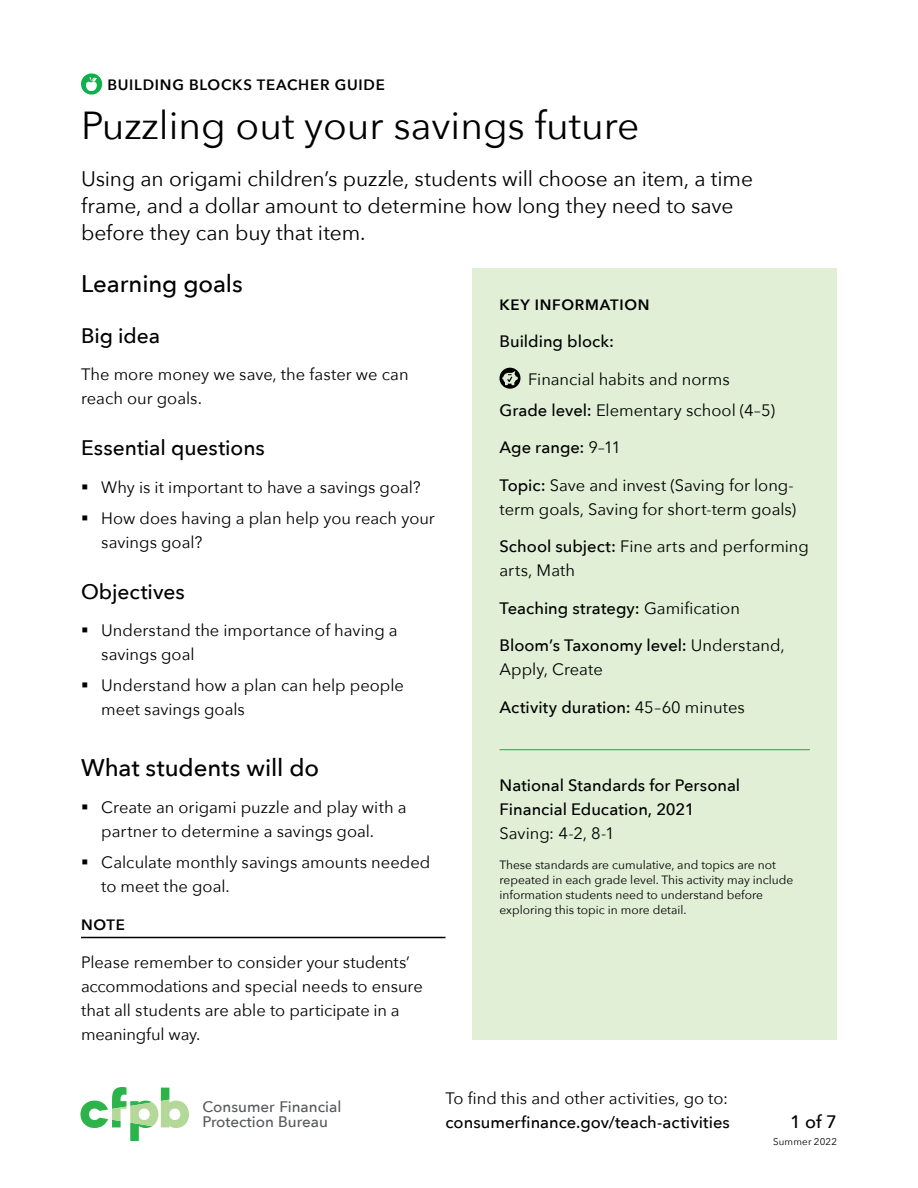
<style>
.page{position:relative;width:918px;height:1188px;background:#fff}
.page>*{position:absolute;margin:0;border:0;box-sizing:border-box;transform-origin:0 0}
.t1{font:39px "Avenir Next";color:#000}
.t2{font:500 24px "Avenir Next";letter-spacing:-.005em;color:#000}
.t3{font:21px/27px "Avenir Next";letter-spacing:-.005em;color:#000}
.t4{font:500 21px "Avenir Next";letter-spacing:-.005em;color:#000}
.t5{font:500 18px "Avenir Next";color:#000}
.t6{font:16.5px/24px "Avenir Next";color:#000}
.t7{font:500 16.5px/24px "Avenir Next";color:#000}
.t8{font:500 15.3px/15.5px "Avenir Next";color:#58595b}
.t9{font:600 15px "Avenir Next";letter-spacing:.05em;color:#000}
.t10{font:12px/15px "Avenir Next";color:#000}
.t11{font:9.75px "Avenir Next";letter-spacing:.02em;color:#000}
.s1{font-weight:500}
.s2{font-weight:400}
</style>
<div class="page">
<svg style="left:80px;top:1087px;width:109px;height:54px"></svg>
<svg style="left:81px;top:73px;width:21px;height:22px"></svg>
<svg style="left:85px;top:76px;width:13px;height:15px"></svg>
<div style="left:472px;top:268px;width:365px;height:772px;background:#e0efd6"></div>
<hr style="left:500px;top:749px;width:310px;height:1px;background:#0db14b">
<div style="left:500px;top:368px;width:20px;height:21px;background:#000;border-radius:50%"></div>
<svg style="left:502px;top:371px;width:16px;height:14px"></svg>
<hr style="left:81px;top:937px;width:365px;height:1px;background:#000">
<p class="t9" style="left:107px;top:72px;width:279px">BUILDING BLOCKS TEACHER GUIDE</p>
<h1 class="t1" style="left:81px;top:92px;width:560px">Puzzling out your savings future</h1>
<p class="t3" style="left:81px;top:164px;width:674px">Using an origami children’s puzzle, students will choose an item, a time frame, and a dollar amount to determine how long they need to save before they can buy that item.</p>
<h2 class="t2" style="left:81px;top:263px;width:163px">Learning goals</h2>
<p class="t4" style="left:81px;top:318px;width:81px">Big idea</p>
<p class="t6" style="left:81px;top:362px;width:329px">The more money we save, the faster we can reach our goals.</p>
<p class="t4" style="left:81px;top:430px;width:185px">Essential questions</p>
<p class="t6" style="left:81px;top:474px;width:341px">▪ Why is it important to have a savings goal?</p>
<p class="t6" style="left:101px;top:505px;width:335px;text-indent:-20px">▪ How does having a plan help you reach your savings goal?</p>
<p class="t4" style="left:81px;top:573px;width:105px">Objectives</p>
<p class="t6" style="left:101px;top:618px;width:298px;text-indent:-20px">▪ Understand the importance of having a savings goal</p>
<p class="t6" style="left:101px;top:672px;width:304px;text-indent:-20px">▪ Understand how a plan can help people meet savings goals</p>
<h2 class="t2" style="left:81px;top:747px;width:240px">What students will do</h2>
<p class="t6" style="left:101px;top:795px;width:307px;text-indent:-20px">▪ Create an origami puzzle and play with a partner to determine a savings goal.</p>
<p class="t6" style="left:101px;top:849px;width:331px;text-indent:-20px">▪ Calculate monthly savings amounts needed to meet the goal.</p>
<p class="t9" style="left:81px;top:912px;width:45px">NOTE</p>
<p class="t6" style="left:81px;top:949px;width:343px">Please remember to consider your students’ accommodations and special needs to ensure that all students are able to participate in a meaningful way.</p>
<p class="t9" style="left:500px;top:292px;width:152px">KEY INFORMATION</p>
<p class="t7" style="left:500px;top:329px;width:116px">Building block:</p>
<p class="t6" style="left:500px;top:363px;width:277px;line-height:30.8px;text-indent:29px">Financial habits and norms<br><span class="s1">Grade level:</span> Elementary school (4–5)</p>
<p class="t7" style="left:500px;top:435px;width:123px">Age range: <span class="s2">9–11</span></p>
<p class="t6" style="left:500px;top:472px;width:298px"><span class="s1">Topic:</span> Save and invest (Saving for long&shy;term goals, Saving for short-term goals)</p>
<p class="t6" style="left:500px;top:534px;width:311px"><span class="s1">School subject:</span> Fine arts and performing arts, Math</p>
<p class="t7" style="left:500px;top:595px;width:242px">Teaching strategy: <span class="s2">Gamification</span></p>
<p class="t6" style="left:500px;top:633px;width:287px"><span class="s1">Bloom’s Taxonomy level:</span> Understand,<br>Apply, Create</p>
<p class="t7" style="left:500px;top:694px;width:247px">Activity duration: <span class="s2">45–60 minutes</span></p>
<p class="t7" style="left:500px;top:772px;width:242px">National Standards for Personal<br>Financial Education, 2021</p>
<p class="t6" style="left:500px;top:820px;width:117px">Saving: 4-2, 8-1</p>
<p class="t10" style="left:500px;top:856px;width:295px">These standards are cumulative, and topics are not repeated in each grade level. This activity may include information students need to understand before exploring this topic in more detail.</p>
<p class="t8" style="left:203px;top:1098px;width:140px">Consumer Financial<br>Protection Bureau</p>
<p class="t6" style="left:446px;top:1085px;width:284px">To find this and other activities, go to:</p>
<p class="t7" style="left:446px;top:1109px;width:286px">consumerfinance.gov/teach-activities</p>
<p class="t5" style="left:790px;top:1106px;width:48px">1 of 7</p>
<p class="t11" style="left:773px;top:1133px;width:65px">Summer 2022</p>
</div>
